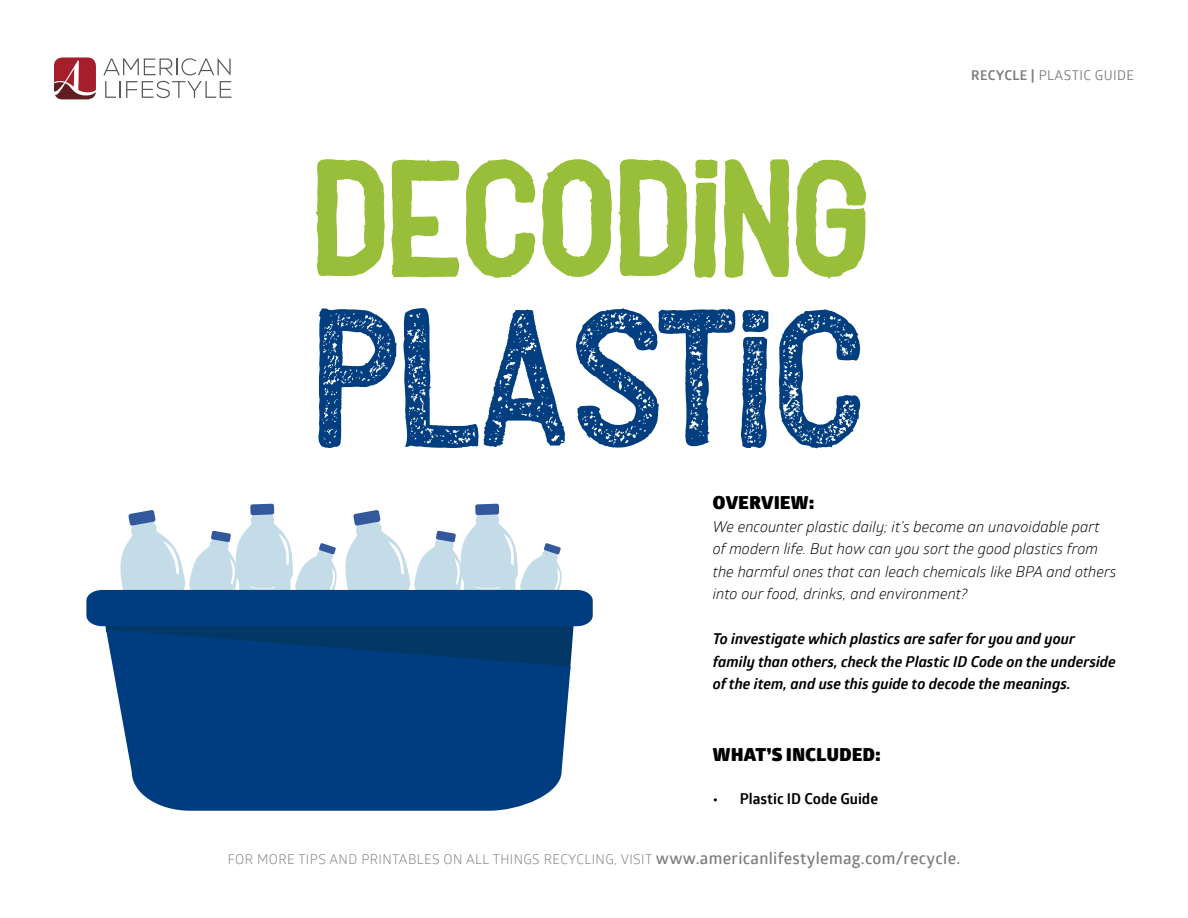
<style>
.page{position:relative;width:1188px;height:918px;background:#fff}
.page>*{position:absolute;margin:0;border:0;box-sizing:border-box;transform-origin:0 0}
.t1{font:189.15px "Stump textured";color:#013e7f}
.t2{font:160.65px "Stump one";color:#99be3a}
.t3{font:900 18px "Glober";letter-spacing:.03em;color:#000}
.t4{font:italic 15px/22.5px "Glober";color:#000}
.t5{font:italic 700 15px/22.5px "Glober";color:#000}
.t6{font:700 15px "Glober";color:#000}
.t7{font:13.5px "Glober";letter-spacing:.03em;color:#7c7d7d}
.t8{font:13.5px "Glober";letter-spacing:.03em;color:#7c7d7d}
.s1{font-weight:700}
.s2{font-weight:600;font-size:16.5px}
</style>
<div class="page">
<svg style="left:54px;top:57px;width:42px;height:43px"></svg>
<svg style="left:103px;top:58px;width:128px;height:17px"></svg>
<svg style="left:105px;top:81px;width:127px;height:17px"></svg>
<div style="left:122px;top:719px;width:444px;height:92px;background:#003d80"></div>
<svg style="left:86px;top:504px;width:507px;height:215px"></svg>
<h2 class="t2" style="left:316px;top:150px;width:559px">DECODING</h2>
<h1 class="t1" style="left:316px;top:297px;width:552px">PLASTIC</h1>
<p class="t8" style="left:971px;top:66px;width:164px"><span class="s1">RECYCLE |</span> PLASTIC GUIDE</p>
<p class="t3" style="left:713px;top:489px;width:103px">OVERVIEW:</p>
<p class="t4" style="left:713px;top:514px;width:405px">We encounter plastic daily; it’s become an unavoidable part<br>of modern life. But how can you sort the good plastics from the harmful ones that can leach chemicals like BPA and others into our food, drinks, and environment?</p>
<p class="t5" style="left:713px;top:627px;width:405px">To investigate which plastics are safer for you and your family than others, check the Plastic ID Code on the underside of the item, and use this guide to decode the meanings.</p>
<p class="t3" style="left:713px;top:741px;width:169px">WHAT’S INCLUDED:</p>
<p class="t6" style="left:713px;top:788px;width:167px">• Plastic ID Code Guide</p>
<p class="t7" style="left:228px;top:850px;width:734px">FOR MORE TIPS AND PRINTABLES ON ALL THINGS RECYCLING, VISIT <span class="s2">www.americanlifestylemag.com/recycle.</span></p>
</div>
